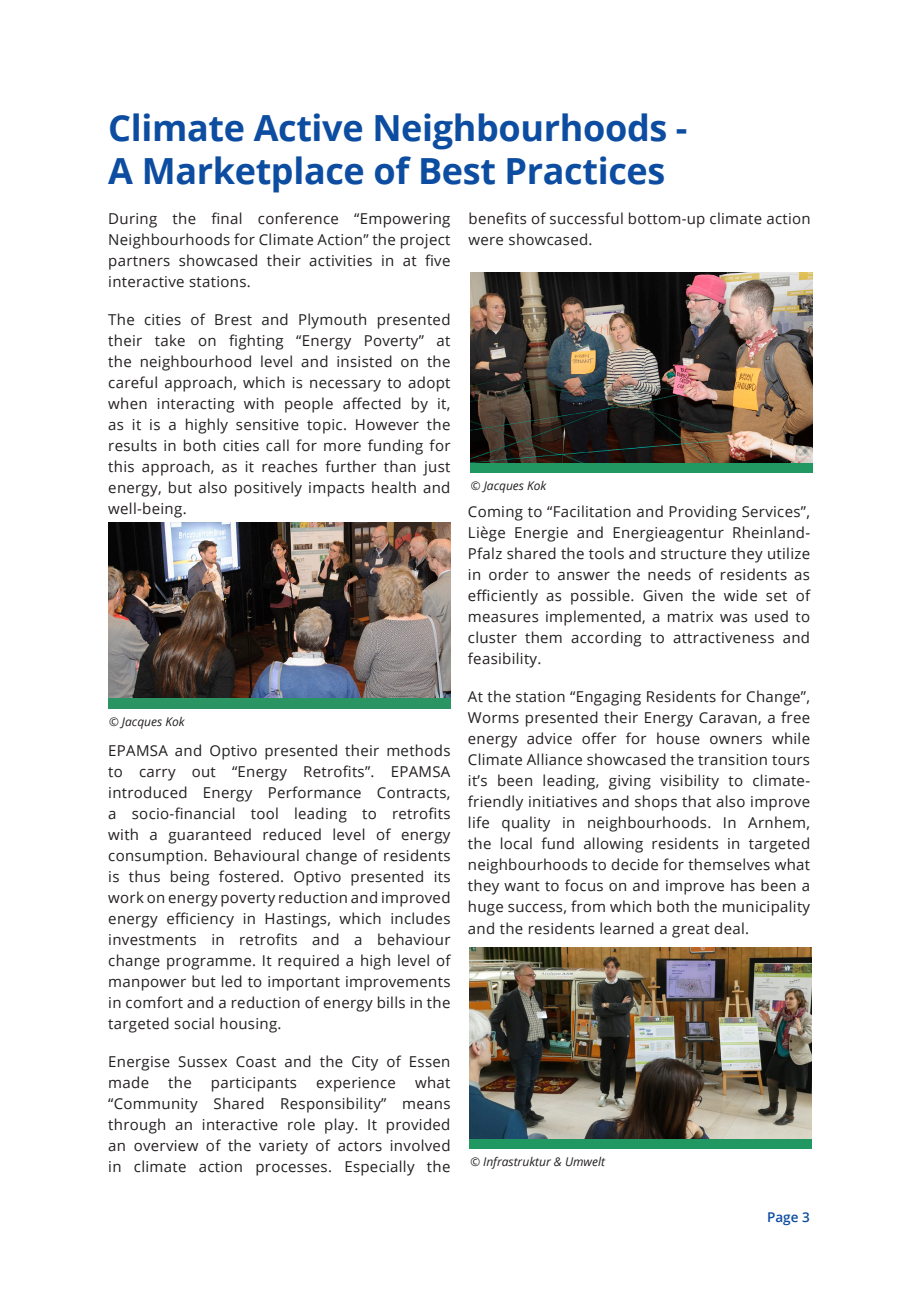
<style>
.page{position:relative;width:919px;height:1289px;background:#fff}
.page>*{position:absolute;margin:0;border:0;box-sizing:border-box;transform-origin:0 0}
.t1{font:700 36px "Open Sans";letter-spacing:-.01em;color:#0d4da1}
.t2{font:15px/21px "Open Sans";letter-spacing:.02em;color:#231f20;text-align:justify}
.t3{font:600 13.5px "Open Sans";color:#0d4da1}
.t4{font:italic 12px "Open Sans";color:#231f20}
</style>
<div class="page">
<div style="left:108px;top:698px;width:342px;height:10px;background:#2a9563"></div>
<img style="left:108px;top:522px;width:342px;height:176px">
<div style="left:470px;top:462px;width:342px;height:11px;background:#219762"></div>
<img style="left:470px;top:272px;width:342px;height:191px">
<div style="left:469px;top:1137px;width:342px;height:11px;background:#219762"></div>
<img style="left:469px;top:947px;width:342px;height:190px">
<p class="t1" style="left:108px;top:102px;width:580px">Climate Active Neighbourhoods -</p>
<p class="t1" style="left:108px;top:145px;width:558px">A Marketplace of Best Practices</p>
<p class="t2" style="left:108px;top:208px;width:344px">During the final conference “Empowering Neighbourhoods for Climate Action” the project partners showcased their activities in at five interactive stations.</p>
<p class="t2" style="left:108px;top:309px;width:344px">The cities of Brest and Plymouth presented their take on fighting “Energy Poverty” at the neighbourhood level and insisted on the careful approach, which is necessary to adopt when interacting with people affected by it, as it is a highly sensitive topic. However the results in both cities call for more funding for this approach, as it reaches further than just energy, but also positively impacts health and well-being.</p>
<p class="t4" style="left:109px;top:713px;width:77px">© Jacques Kok</p>
<p class="t2" style="left:108px;top:739px;width:344px">EPAMSA and Optivo presented their methods to carry out “Energy Retrofits”. EPAMSA introduced Energy Performance Contracts, a socio-financial tool leading to retrofits with a guaranteed reduced level of energy consumption. Behavioural change of residents is thus being fostered. Optivo presented its work on energy poverty reduction and improved energy efficiency in Hastings, which includes investments in retrofits and a behaviour change programme. It required a high level of manpower but led to important improvements in comfort and a reduction of energy bills in the targeted social housing.</p>
<p class="t2" style="left:108px;top:1050px;width:344px">Energise Sussex Coast and the City of Essen made</p>
<p class="t2" style="left:108px;top:1071px;width:344px;text-indent:307px">what “Community Shared Responsibility” means through an interactive role play. It provided an overview of the variety of actors involved in climate action processes. Especially the</p>
<p class="t2" style="left:168px;top:1071px;width:25px">the</p>
<p class="t2" style="left:211px;top:1071px;width:88px">participants</p>
<p class="t2" style="left:316px;top:1071px;width:81px">experience</p>
<p class="t2" style="left:468px;top:208px;width:344px">benefits of successful bottom-up climate action were showcased.</p>
<p class="t4" style="left:470px;top:477px;width:77px">© Jacques Kok</p>
<p class="t2" style="left:468px;top:501px;width:344px">Coming to “Facilitation and Providing Services”, Liège Energie and Energieagentur Rheinland-Pfalz shared the tools and structure they utilize in order to answer the needs of residents as efficiently as possible. Given the wide set of measures implemented, a matrix was used to cluster them according to attractiveness and feasibility.</p>
<p class="t2" style="left:468px;top:686px;width:344px">At the station “Engaging Residents for Change”, Worms presented their Energy Caravan, a free energy advice offer for house owners while Climate Alliance showcased the transition tours it’s been leading, giving visibility to climate&shy;friendly initiatives and shops that also improve life quality in neighbourhoods. In Arnhem, the local fund allowing residents in targeted neighbourhoods to decide for themselves what they want to focus on and improve has been a huge success, from which both the municipality and the residents learned a great deal.</p>
<p class="t4" style="left:470px;top:1153px;width:137px">© Infrastruktur &amp; Umwelt</p>
<p class="t3" style="left:767px;top:1207px;width:44px">Page 3</p>
</div>
